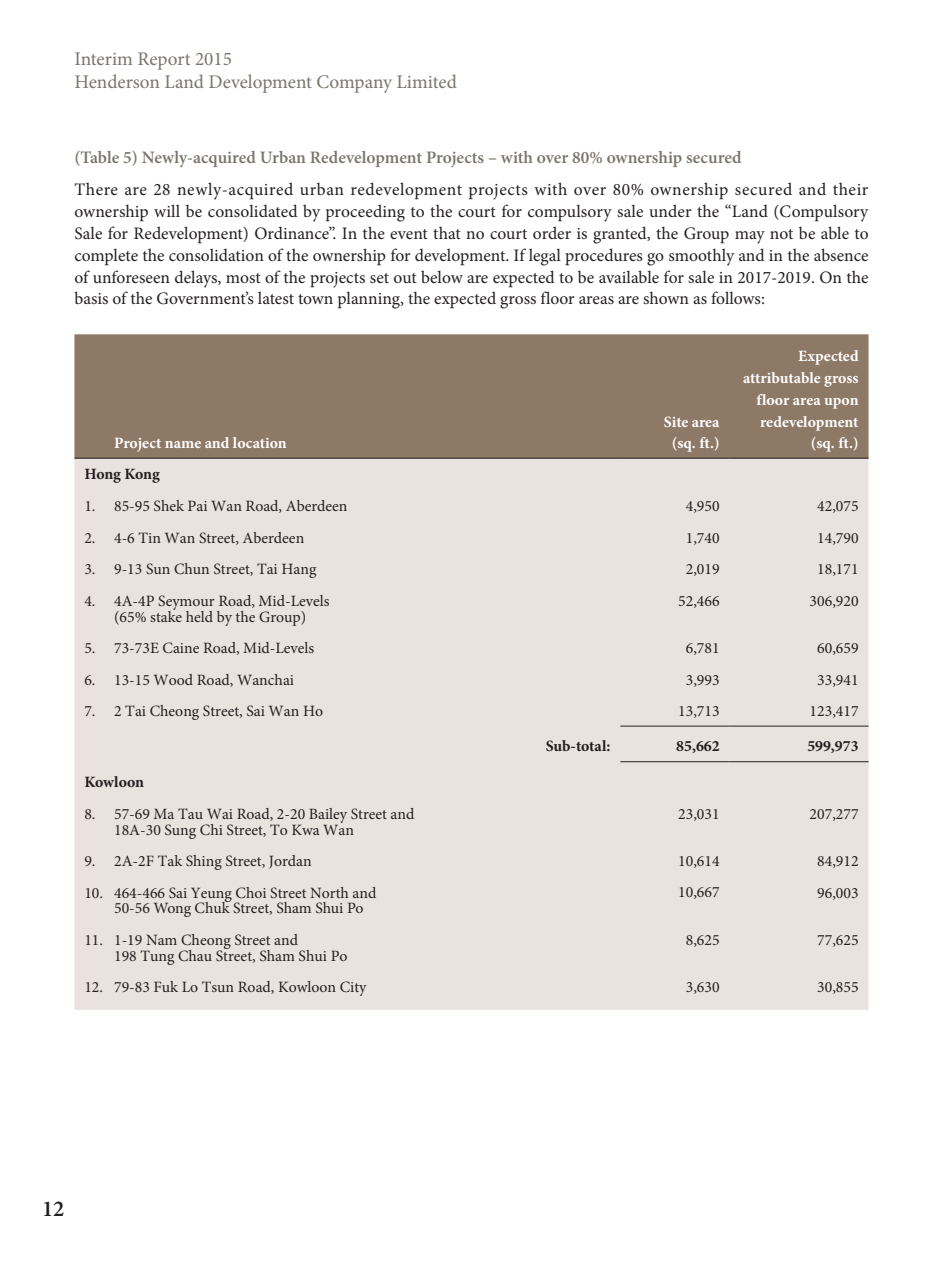
<style>
.page{position:relative;width:943px;height:1265px;background:#fff}
.page>*{position:absolute;margin:0;border:0;box-sizing:border-box;transform-origin:0 0}
.t1{font:600 22.75px "Minion Pro";color:#231f20}
.t2{font:19.25px/22.8px "Minion Pro";color:#7a746d}
.t3{font:17.5px/21.9px "Minion Pro";color:#231f20;text-align:justify}
.t4{font:600 17.5px "Minion Pro";color:#7a746d}
.t5{font:15.75px/15.8px "Minion Pro";color:#231f20}
.t6{font:700 15.75px/21.9px "Minion Pro";color:#fff;text-align:center}
.t7{font:700 15.75px "Minion Pro";letter-spacing:-.005em;color:#231f20}
</style>
<div class="page">
<div style="left:74px;top:334px;width:794px;height:124px;background:#8e7866"></div>
<div style="left:74px;top:459px;width:794px;height:551px;background:#eae2df"></div>
<hr style="left:74px;top:458px;width:40px;height:1px;background:#231f20">
<hr style="left:114px;top:458px;width:506px;height:1px;background:#231f20">
<hr style="left:620px;top:458px;width:109px;height:1px;background:#231f20">
<hr style="left:729px;top:458px;width:139px;height:1px;background:#231f20">
<hr style="left:620px;top:726px;width:109px;height:1px;background:#231f20">
<hr style="left:729px;top:726px;width:139px;height:1px;background:#231f20">
<hr style="left:620px;top:761px;width:109px;height:1px;background:#231f20">
<hr style="left:729px;top:761px;width:139px;height:1px;background:#231f20">
<p class="t2" style="left:74px;top:48px;width:384px">Interim Report 2015<br>Henderson Land Development Company Limited</p>
<p class="t4" style="left:74px;top:146px;width:668px">(Table 5) Newly-acquired Urban Redevelopment Projects – with over 80% ownership secured</p>
<p class="t3" style="left:74px;top:179px;width:795px">There are 28 newly-acquired urban redevelopment projects with over 80% ownership secured and their ownership will be consolidated by proceeding to the court for compulsory sale under the “Land (Compulsory Sale for Redevelopment) Ordinance”. In the event that no court order is granted, the Group may not be able to complete the consolidation of the ownership for development. If legal procedures go smoothly and in the absence of unforeseen delays, most of the projects set out below are expected to be available for sale in 2017-2019. On the basis of the Government’s latest town planning, the expected gross floor areas are shown as follows:</p>
<p class="t6" style="left:114px;top:432px;width:174px">Project name and location</p>
<p class="t6" style="left:664px;top:410px;width:57px">Site area (sq. ft.)</p>
<p class="t6" style="left:743px;top:345px;width:117px;text-align:right">Expected attributable gross floor area upon redevelopment (sq. ft.)</p>
<p class="t7" style="left:84px;top:463px;width:77px">Hong Kong</p>
<p class="t5" style="left:84px;top:498px;width:265px">1. 85-95 Shek Pai Wan Road, Aberdeen</p>
<p class="t5" style="left:685px;top:498px;width:35px">4,950</p>
<p class="t5" style="left:817px;top:498px;width:43px">42,075</p>
<p class="t5" style="left:84px;top:530px;width:221px">2. 4-6 Tin Wan Street, Aberdeen</p>
<p class="t5" style="left:685px;top:530px;width:35px">1,740</p>
<p class="t5" style="left:817px;top:530px;width:43px">14,790</p>
<p class="t5" style="left:84px;top:561px;width:233px">3. 9-13 Sun Chun Street, Tai Hang</p>
<p class="t5" style="left:685px;top:561px;width:35px">2,019</p>
<p class="t5" style="left:817px;top:561px;width:43px">18,171</p>
<p class="t5" style="left:84px;top:593px;width:247px;text-align:center">4. 4A-4P Seymour Road, Mid-Levels (65% stake held by the Group)</p>
<p class="t5" style="left:678px;top:593px;width:43px">52,466</p>
<p class="t5" style="left:809px;top:593px;width:50px">306,920</p>
<p class="t5" style="left:84px;top:640px;width:231px">5. 73-73E Caine Road, Mid-Levels</p>
<p class="t5" style="left:685px;top:640px;width:35px">6,781</p>
<p class="t5" style="left:817px;top:640px;width:43px">60,659</p>
<p class="t5" style="left:84px;top:672px;width:211px">6. 13-15 Wood Road, Wanchai</p>
<p class="t5" style="left:685px;top:672px;width:35px">3,993</p>
<p class="t5" style="left:817px;top:672px;width:43px">33,941</p>
<p class="t5" style="left:84px;top:703px;width:240px">7. 2 Tai Cheong Street, Sai Wan Ho</p>
<p class="t5" style="left:678px;top:703px;width:43px">13,713</p>
<p class="t5" style="left:809px;top:703px;width:50px">123,417</p>
<p class="t7" style="left:545px;top:735px;width:66px">Sub-total:</p>
<p class="t7" style="left:676px;top:735px;width:45px">85,662</p>
<p class="t7" style="left:807px;top:735px;width:53px">599,973</p>
<p class="t7" style="left:84px;top:770px;width:61px">Kowloon</p>
<p class="t5" style="left:114px;top:806px;width:302px;text-indent:-30px">8. 57-69 Ma Tau Wai Road, 2-20 Bailey Street and<br>18A-30 Sung Chi Street, To Kwa Wan</p>
<p class="t5" style="left:678px;top:806px;width:43px">23,031</p>
<p class="t5" style="left:809px;top:806px;width:50px">207,277</p>
<p class="t5" style="left:84px;top:853px;width:229px">9. 2A-2F Tak Shing Street, Jordan</p>
<p class="t5" style="left:678px;top:853px;width:43px">10,614</p>
<p class="t5" style="left:817px;top:853px;width:43px">84,912</p>
<p class="t5" style="left:84px;top:885px;width:293px">10. 464-466 Sai Yeung Choi Street North and</p>
<p class="t5" style="left:678px;top:884px;width:43px">10,667</p>
<p class="t5" style="left:817px;top:885px;width:43px">96,003</p>
<p class="t5" style="left:114px;top:900px;width:251px">50-56 Wong Chuk Street, Sham Shui Po</p>
<p class="t5" style="left:114px;top:932px;width:235px;text-indent:-30px">11. 1-19 Nam Cheong Street and<br>198 Tung Chau Street, Sham Shui Po</p>
<p class="t5" style="left:685px;top:932px;width:35px">8,625</p>
<p class="t5" style="left:817px;top:932px;width:43px">77,625</p>
<p class="t5" style="left:84px;top:979px;width:284px">12. 79-83 Fuk Lo Tsun Road, Kowloon City</p>
<p class="t5" style="left:685px;top:979px;width:35px">3,630</p>
<p class="t5" style="left:817px;top:979px;width:43px">30,855</p>
<h1 class="t1" style="left:42px;top:1193px;width:24px">12</h1>
</div>
